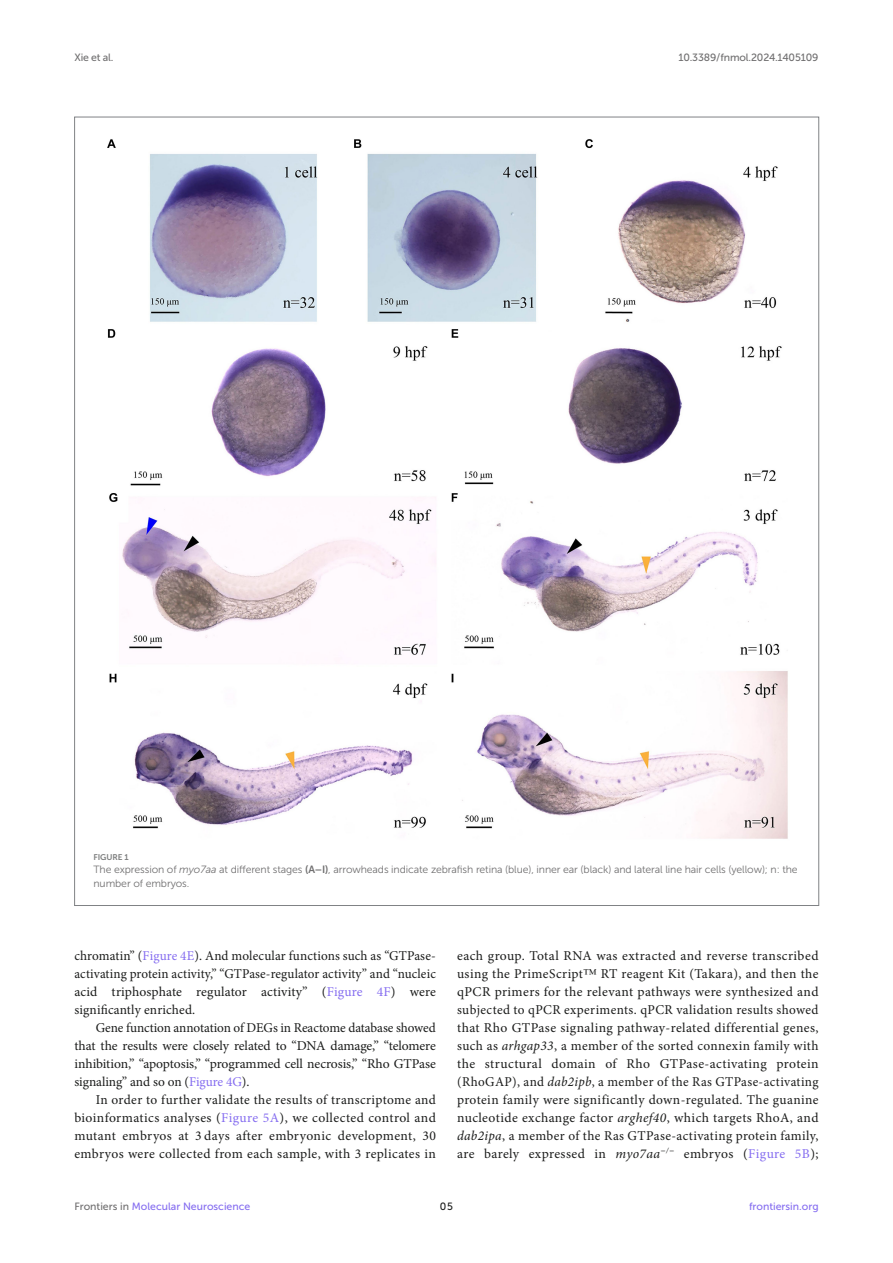
<style>
.page{position:relative;width:893px;height:1263px;background:#fff}
.page>*{position:absolute;margin:0;border:0;box-sizing:border-box;transform-origin:0 0}
.TEXT{font:13.5px/18px "Minion Pro";letter-spacing:.015em;color:#1b1c1b;text-align:justify}
.FIG_LEG{font:10.5px/13.5px "Museo Sans 300";letter-spacing:-.01em;color:#706f70}
.t1{font:10.5px "Museo Sans 500";color:#856df0}
.t2{font:10.5px "Museo Sans 500";letter-spacing:-.015em;color:#706f70}
.t3{font:10.5px "Museo Sans 500";color:#1b1c1b}
.FIG_HD{font:8.25px "Museo Sans 700";letter-spacing:-.01em;color:#7e7f7f}
.s1{font-style:italic}
.s2{font-family:"Museo Sans 700"}
.s3{color:#856df0}
.s4{font-family:"STIX"}
.s5{color:#706f70}
</style>
<div class="page">
<img style="left:107px;top:139px;width:681px;height:700px">
<p class="t2" style="left:74px;top:51px;width:41px">Xie et al.</p>
<p class="t2" style="left:678px;top:51px;width:142px">10.3389/fnmol.2024.1405109</p>
<p class="FIG_HD" style="left:94px;top:852px;width:37px">FIGURE 1</p>
<p class="FIG_LEG" style="left:94px;top:863px;width:706px">The expression of <span class="s1">myo7aa</span> at different stages <span class="s2">(A–I)</span>, arrowheads indicate zebrafish retina (blue), inner ear (black) and lateral line hair cells (yellow); n: the number of embryos.</p>
<p class="TEXT" style="left:74px;top:947px;width:363px">chromatin” (<span class="s3">Figure 4E</span>). And molecular functions such as “GTPase&shy;activating protein activity,” “GTPase-regulator activity” and “nucleic acid triphosphate regulator activity” (<span class="s3">Figure 4F</span>) were significantly enriched.</p>
<p class="TEXT" style="left:74px;top:1019px;width:363px;text-indent:21px">Gene function annotation of DEGs in Reactome database showed that the results were closely related to “DNA damage,” “telomere inhibition,” “apoptosis,” “programmed cell necrosis,” “Rho GTPase signaling” and so on (<span class="s3">Figure 4G</span>).</p>
<p class="TEXT" style="left:74px;top:1091px;width:363px;text-indent:21px">In order to further validate the results of transcriptome and bioinformatics analyses (<span class="s3">Figure 5A</span>), we collected control and mutant embryos at 3 days after embryonic development, 30 embryos were collected from each sample, with 3 replicates in</p>
<p class="TEXT" style="left:457px;top:947px;width:363px">each group. Total RNA was extracted and reverse transcribed using the PrimeScript<span class="s4">™</span> RT reagent Kit (Takara), and then the qPCR primers for the relevant pathways were synthesized and subjected to qPCR experiments. qPCR validation results showed that Rho GTPase signaling pathway-related differential genes, such as <span class="s1">arhgap33</span>, a member of the sorted connexin family with the structural domain of Rho GTPase-activating protein (RhoGAP), and <span class="s1">dab2ipb</span>, a member of the Ras GTPase-activating protein family were significantly down-regulated. The guanine nucleotide exchange factor <span class="s1">arghef40</span>, which targets RhoA, and <span class="s1">dab2ipa</span>, a member of the Ras GTPase-activating protein family, are barely expressed in <span class="s1">myo7aa</span><sup>−</sup><sup>/</sup><sup>−</sup> embryos (<span class="s3">Figure 5B</span>);</p>
<p class="t1" style="left:74px;top:1200px;width:177px"><span class="s5">Frontiers in</span> Molecular Neuroscience</p>
<p class="t3" style="left:440px;top:1200px;width:14px">05</p>
<p class="t1" style="left:749px;top:1200px;width:71px">frontiersin.org</p>
</div>
